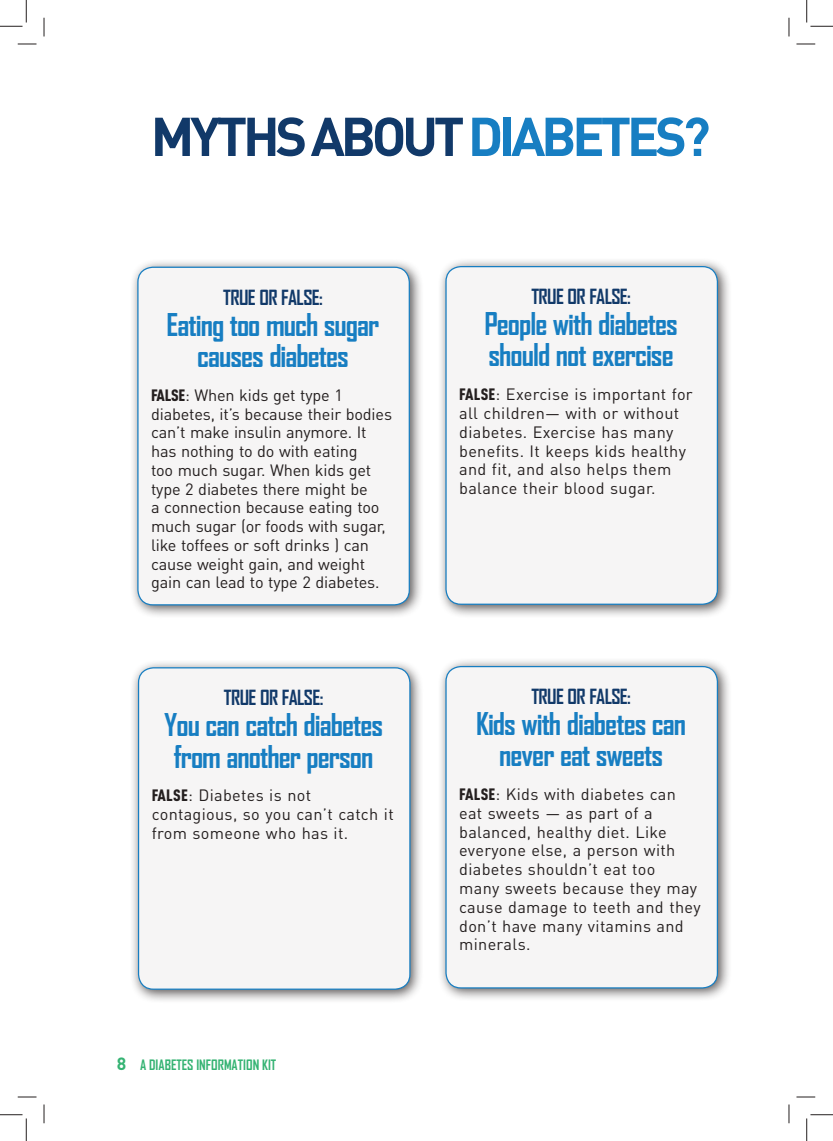
<style>
.page{position:relative;width:833px;height:1141px;background:#fff}
.page>*{position:absolute;margin:0;border:0;box-sizing:border-box;transform-origin:0 0}
.t1{font:700 53.75px "DIN Pro";letter-spacing:-.08em;color:#113969}
.t2{font:700 30px/31.2px "Agency FB";letter-spacing:-.03em;color:#177ec2;text-align:center}
.t3{font:700 20px "Agency FB";letter-spacing:-.03em;color:#113969}
.t4{font:16.25px/18.8px "DIN Pro";letter-spacing:.02em;color:#241f1f}
.t5{font:16.25px/18.8px "DIN Pro";letter-spacing:-.01em;color:#241f1f}
.t6{font:700 13.75px "Agency FB";color:#35b373}
.s1{color:#177ec2}
.s2{font-family:"DIN Cond";font-weight:900}
.s3{font-family:"DIN Pro";font-size:17.5px}
</style>
<div class="page">
<div style="left:129px;top:258px;width:294px;height:361px;background:#241f1f;opacity:.75"></div>
<div style="left:138px;top:267px;width:271px;height:338px;background:#f6f5f5;border-radius:15px"></div>
<div style="left:137px;top:266px;width:272px;height:339px;border:1px solid #177ec2;border-radius:15px"></div>
<div style="left:436px;top:257px;width:295px;height:361px;background:#241f1f;opacity:.75"></div>
<div style="left:446px;top:266px;width:271px;height:338px;background:#f6f5f5;border-radius:15px"></div>
<div style="left:445px;top:266px;width:272px;height:339px;border:1px solid #177ec2;border-radius:15px"></div>
<div style="left:129px;top:658px;width:295px;height:345px;background:#241f1f;opacity:.75"></div>
<div style="left:138px;top:667px;width:271px;height:322px;background:#f6f5f5;border-radius:15px"></div>
<div style="left:138px;top:667px;width:272px;height:322px;border:1px solid #177ec2;border-radius:15px"></div>
<div style="left:436px;top:657px;width:295px;height:345px;background:#241f1f;opacity:.75"></div>
<div style="left:446px;top:666px;width:271px;height:321px;background:#f6f5f5;border-radius:15px"></div>
<div style="left:445px;top:666px;width:272px;height:322px;border:1px solid #177ec2;border-radius:15px"></div>
<svg style="left:18px;top:44px;width:18px;height:1px"></svg>
<svg style="left:796px;top:44px;width:18px;height:1px"></svg>
<svg style="left:18px;top:1096px;width:18px;height:1px"></svg>
<svg style="left:796px;top:1096px;width:18px;height:1px"></svg>
<svg style="left:44px;top:18px;width:1px;height:18px"></svg>
<svg style="left:44px;top:1104px;width:1px;height:19px"></svg>
<svg style="left:788px;top:18px;width:1px;height:18px"></svg>
<svg style="left:788px;top:1104px;width:1px;height:19px"></svg>
<svg style="left:0;top:0;width:27px;height:27px"></svg>
<svg style="left:0;top:1114px;width:27px;height:26px"></svg>
<svg style="left:806px;top:0;width:26px;height:27px"></svg>
<svg style="left:806px;top:1114px;width:26px;height:26px"></svg>
<h1 class="t1" style="left:151px;top:100px;width:561px">MYTHS ABOUT <span class="s1">DIABETES?</span></h1>
<p class="t3" style="left:223px;top:284px;width:101px">TRUE OR FALSE:</p>
<h2 class="t2" style="left:166px;top:308px;width:214px">Eating too much sugar causes diabetes</h2>
<p class="t5" style="left:151px;top:385px;width:242px"><span class="s2">FALSE</span>: When kids get type 1 diabetes, it’s because their bodies can’t make insulin anymore. It has nothing to do with eating<br>too much sugar. When kids get type 2 diabetes there might be<br>a connection because eating too much sugar (or foods with sugar, like toffees or soft drinks ) can cause weight gain, and weight gain can lead to type 2 diabetes.</p>
<p class="t3" style="left:224px;top:685px;width:101px">TRUE OR FALSE:</p>
<h2 class="t2" style="left:164px;top:708px;width:220px">You can catch diabetes from another person</h2>
<p class="t4" style="left:152px;top:785px;width:243px"><span class="s2">FALSE</span>: Diabetes is not contagious, so you can’t catch it from someone who has it.</p>
<p class="t6" style="left:117px;top:1056px;width:161px"><span class="s3">8</span> A DIABETES INFORMATION KIT</p>
<p class="t3" style="left:531px;top:284px;width:101px">TRUE OR FALSE:</p>
<h2 class="t2" style="left:484px;top:307px;width:195px;text-align:left">People with diabetes should not exercise</h2>
<p class="t4" style="left:459px;top:384px;width:235px"><span class="s2">FALSE</span>: Exercise is important for all children— with or without diabetes. Exercise has many benefits. It keeps kids healthy and fit, and also helps them balance their blood sugar.</p>
<p class="t3" style="left:531px;top:684px;width:101px">TRUE OR FALSE:</p>
<h2 class="t2" style="left:475px;top:707px;width:211px">Kids with diabetes can never eat sweets</h2>
<p class="t4" style="left:459px;top:784px;width:243px"><span class="s2">FALSE</span>: Kids with diabetes can eat sweets — as part of a balanced, healthy diet. Like everyone else, a person with diabetes shouldn’t eat too<br>many sweets because they may cause damage to teeth and they don’t have many vitamins and minerals.</p>
</div>
